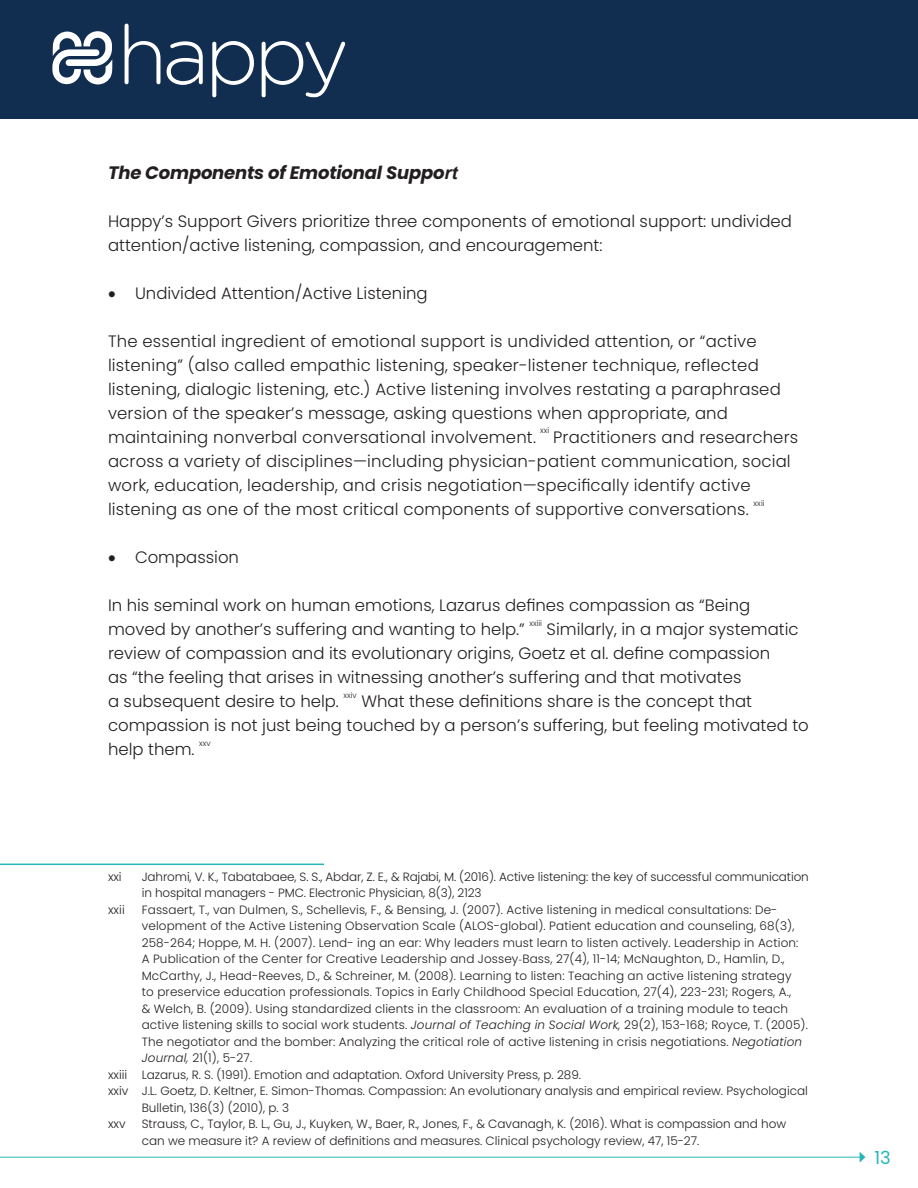
<style>
.page{position:relative;width:918px;height:1188px;background:#fff}
.page>*{position:absolute;margin:0;border:0;box-sizing:border-box;transform-origin:0 0}
.heading_3{font:italic 700 18px "Poppins";letter-spacing:-.01em;color:#231f20}
.t1{font:18px "Poppins";color:#27b5ba}
.Body_Text{font:300 16.5px/24px "Poppins";letter-spacing:.01em;color:#231f20}
.Footnotes{font:300 12px/16.5px "Poppins";letter-spacing:.01em;color:#231f20}
.Footnotes-2{font:300 12px/16.5px "Poppins";letter-spacing:-.01em;color:#231f20}
.Body_Text-2{font:300 7.8px "Poppins";color:#231f20}
.s1{font-family:"Arial"}
.s2{font-family:"Calibri"}
.s3{font-style:italic}
</style>
<div class="page">
<div style="left:0;top:0;width:918px;height:119px;background:#112d50"></div>
<svg style="left:53px;top:24px;width:288px;height:73px"></svg>
<hr style="left:0;top:1157px;width:860px;height:1px;background:#28b6bb">
<svg style="left:860px;top:1152px;width:5px;height:10px"></svg>
<hr style="left:0;top:864px;width:324px;height:1px;background:#27b5ba">
<p class="heading_3" style="left:108px;top:163px;width:351px">The Components of Emotional Suppo<span class="s1">rt</span></p>
<p class="Body_Text" style="left:108px;top:210px;width:685px">Happy’s Support Givers prioritize three components of emotional support: undivided attention/active listening, compassion, and encouragement:</p>
<p class="Body_Text" style="left:108px;top:282px;width:321px">• Undivided Attention/Active Listening</p>
<p class="Body_Text" style="left:108px;top:330px;width:674px">The essential ingredient of emotional support is undivided attention, or “active listening” (also called empathic listening, speaker-listener technique, reflected listening, dialogic listening, etc.) Active listening involves restating a paraphrased version of the speaker’s message, asking questions when appropriate, and maintaining nonverbal conversational involvement.</p>
<p class="Body_Text-2" style="left:540px;top:426px;width:11px">xxi</p>
<p class="Body_Text" style="left:108px;top:426px;width:692px;text-indent:445px">Practitioners and researchers across a variety of disciplines—including physician-patient communication, social work, education, leadership, and crisis negotiation—specifically identify active listening as one of the most critical components of supportive conversations.</p>
<p class="Body_Text-2" style="left:754px;top:498px;width:13px">xxii</p>
<p class="Body_Text" style="left:108px;top:546px;width:133px">• Compassion</p>
<p class="Body_Text" style="left:108px;top:594px;width:644px">In his seminal work on human emotions, Lazarus defines compassion as “Being moved by another’s suffering and wanting to help.”</p>
<p class="Body_Text-2" style="left:529px;top:618px;width:14px">xxiii</p>
<p class="Body_Text" style="left:108px;top:618px;width:692px;text-indent:439px">Similarly, in a major systematic review of compassion and its evolutionary origins, Goetz et al. define compassion<br>as “the feeling that arises in witnessing another’s suffering and that motivates<br>a subsequent desire to help.</p>
<p class="Body_Text-2" style="left:344px;top:690px;width:15px">xxiv</p>
<p class="Body_Text" style="left:108px;top:690px;width:702px;text-indent:253px">What these definitions share is the concept that compassion is not just being touched by a person’s suffering, but feeling motivated to help them.</p>
<p class="Body_Text-2" style="left:199px;top:738px;width:13px">xxv</p>
<p class="Footnotes" style="left:108px;top:868px;width:15px">xxi</p>
<p class="Footnotes-2" style="left:142px;top:868px;width:669px">Jahromi, V. K., Tabatabaee, S. S., Abdar, Z. E., &amp; Rajabi, M. (2016). Active listening: the key of successful communication in hospital managers - PMC. Electronic Physician, 8(3), 2123</p>
<p class="Footnotes" style="left:108px;top:901px;width:18px">xxii</p>
<p class="Footnotes" style="left:142px;top:901px;width:668px">Fassaert, T., van Dulmen, S., Schellevis, F., &amp; Bensing, J. (2007). Active listening in medical consultations: De&shy;velopment of the Active Listening Observation Scale (ALOS-global). Patient education and counseling, 68(3), 258-264; Hoppe, M. H. (2007). Lend- ing an ear: Why leaders must learn to listen actively. Leadership in Action:<br>A Publication of the Center for Creative Leadership and Jossey<span class="s2">‐</span>Bass, 27(4), 11-14; McNaughton, D., Hamlin, D., McCarthy, J., Head-Reeves, D., &amp; Schreiner, M. (2008). Learning to listen: Teaching an active listening strategy<br>to preservice education professionals. Topics in Early Childhood Special Education, 27(4), 223-231; Rogers, A.,<br>&amp; Welch, B. (2009). Using standardized clients in the classroom: An evaluation of a training module to teach active listening skills to social work students. <span class="s3">Journal of Teaching in Social Work,</span> 29(2), 153-168; Royce, T. (2005).<br>The negotiator and the bomber: Analyzing the critical role of active listening in crisis negotiations. <span class="s3">Negotiation Journal,</span> 21(1), 5-27.</p>
<p class="Footnotes" style="left:108px;top:1066px;width:475px">xxiii Lazarus, R. S. (1991). Emotion and adaptation. Oxford University Press, p. 289.</p>
<p class="Footnotes" style="left:142px;top:1083px;width:668px;text-indent:-34px">xxiv J.L. Goetz, D. Keltner, E. Simon-Thomas. Compassion: An evolutionary analysis and empirical review. Psychological<br>Bulletin, 136(3) (2010), p. 3</p>
<p class="Footnotes" style="left:108px;top:1116px;width:19px">xxv</p>
<p class="Footnotes" style="left:142px;top:1116px;width:646px">Strauss, C., Taylor, B. L., Gu, J., Kuyken, W., Baer, R., Jones, F., &amp; Cavanagh, K. (2016). What is compassion and how can we measure it? A review of definitions and measures. Clinical psychology review, 47, 15-27.</p>
<h1 class="t1" style="left:874px;top:1147px;width:18px">13</h1>
</div>
